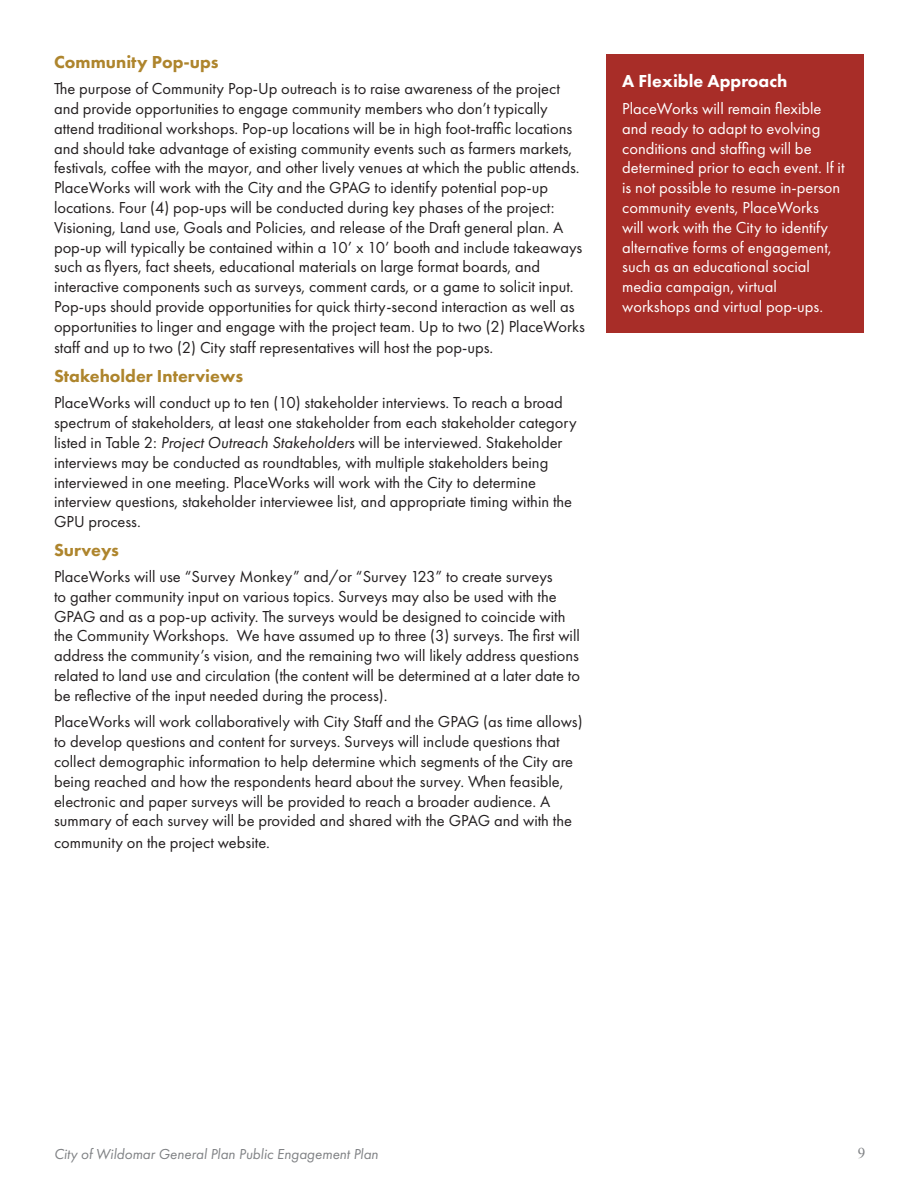
<style>
.page{position:relative;width:918px;height:1188px;background:#fff}
.page>*{position:absolute;margin:0;border:0;box-sizing:border-box;transform-origin:0 0}
.t1{font:800 18px "Futura PT";color:#ae852d}
.t2{font:800 18px "Futura PT";color:#fff}
.t3{font:16.5px/19.8px "Futura PT";color:#231f20}
.t4{font:16.5px/19.8px "Futura PT";color:#fff}
.t5{font:italic 15px "Futura PT";color:#808285}
.t6{font:15px "Times New Roman";color:#808285}
.s1{font-style:italic}
</style>
<div class="page">
<div style="left:606px;top:54px;width:258px;height:279px;background:#a82d28"></div>
<p class="t1" style="left:54px;top:50px;width:166px">Community Pop-ups</p>
<p class="t3" style="left:54px;top:79px;width:532px">The purpose of Community Pop-Up outreach is to raise awareness of the project and provide opportunities to engage community members who don’t typically attend traditional workshops. Pop-up locations will be in high foot-traffic locations and should take advantage of existing community events such as farmers markets, festivals, coffee with the mayor, and other lively venues at which the public attends.<br>PlaceWorks will work with the City and the GPAG to identify potential pop-up locations. Four (4) pop-ups will be conducted during key phases of the project:<br>Visioning, Land use, Goals and Policies, and release of the Draft general plan. A pop-up will typically be contained within a 10’ x 10’ booth and include takeaways such as flyers, fact sheets, educational materials on large format boards, and interactive components such as surveys, comment cards, or a game to solicit input.<br>Pop-ups should provide opportunities for quick thirty-second interaction as well as opportunities to linger and engage with the project team. Up to two (2) PlaceWorks</p>
<p class="t3" style="left:54px;top:338px;width:441px">staff and up to two (2) City staff representatives will host the pop-ups.</p>
<p class="t1" style="left:54px;top:365px;width:191px">Stakeholder Interviews</p>
<p class="t3" style="left:54px;top:393px;width:524px">PlaceWorks will conduct up to ten (10) stakeholder interviews. To reach a broad spectrum of stakeholders, at least one stakeholder from each stakeholder category listed in Table 2: <span class="s1">Project Outreach Stakeholders</span> will be interviewed. Stakeholder interviews may be conducted as roundtables, with multiple stakeholders being interviewed in one meeting. PlaceWorks will work with the City to determine interview questions, stakeholder interviewee list, and appropriate timing within the GPU process.</p>
<p class="t1" style="left:54px;top:538px;width:66px">Surveys</p>
<p class="t3" style="left:54px;top:567px;width:528px">PlaceWorks will use “Survey Monkey” and/or “Survey 123” to create surveys<br>to gather community input on various topics. Surveys may also be used with the GPAG and as a pop-up activity. The surveys would be designed to coincide with the Community Workshops. We have assumed up to three (3) surveys. The first will address the community’s vision, and the remaining two will likely address questions related to land use and circulation (the content will be determined at a later date to be reflective of the input needed during the process).</p>
<p class="t3" style="left:54px;top:712px;width:530px">PlaceWorks will work collaboratively with City Staff and the GPAG (as time allows) to develop questions and content for surveys. Surveys will include questions that collect demographic information to help determine which segments of the City are being reached and how the respondents heard about the survey. When feasible, electronic and paper surveys will be provided to reach a broader audience. A summary of each survey will be provided and shared with the GPAG and with the</p>
<p class="t3" style="left:54px;top:833px;width:218px">community on the project website.</p>
<p class="t2" style="left:622px;top:70px;width:167px">A Flexible Approach</p>
<p class="t4" style="left:622px;top:98px;width:224px">PlaceWorks will remain flexible and ready to adapt to evolving conditions and staffing will be determined prior to each event. If it is not possible to resume in-person community events, PlaceWorks<br>will work with the City to identify alternative forms of engagement, such as an educational social media campaign, virtual workshops and virtual pop-ups.</p>
<p class="t5" style="left:54px;top:1145px;width:326px">City of Wildomar General Plan Public Engagement Plan</p>
<p class="t6" style="left:858px;top:1143px;width:9px">9</p>
</div>
